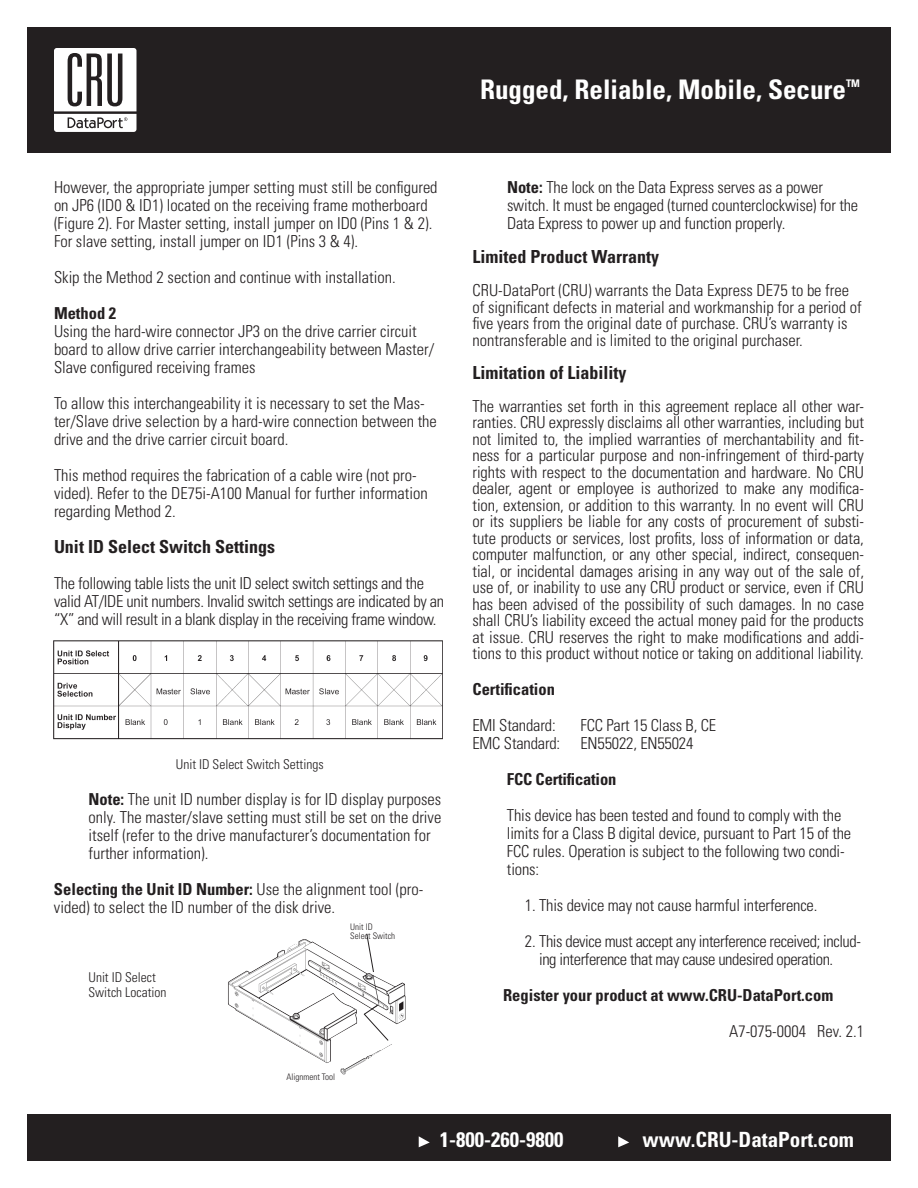
<style>
.page{position:relative;width:918px;height:1188px;background:#fff}
.page>*{position:absolute;margin:0;border:0;box-sizing:border-box;transform-origin:0 0}
.t1{font:700 condensed 27px "Univers";color:#fff}
.t2{font:700 condensed 21px "Univers";color:#fff}
.t3{font:700 condensed 18px "Univers";color:#231f20}
.t4{font:300 condensed 16.5px/18px "Univers";color:#231f20}
.t5{font:300 condensed 16.5px/18px "Univers";letter-spacing:-.02em;color:#231f20}
.t6{font:300 condensed 16.5px/18px "Univers";letter-spacing:-.025em;color:#231f20}
.t7{font:700 condensed 16.5px "Univers";color:#231f20}
.t8{font:300 condensed 13.5px/15px "Univers";color:#231f20}
.t9{font:700 condensed 10.5px "Univers";color:#fff}
.t10{font:300 condensed 9px/9px "Univers";color:#231f20}
.s1{font-weight:700}
</style>
<div class="page">
<div style="left:27px;top:27px;width:864px;height:126px;background:#231f20"></div>
<svg style="left:54px;top:48px;width:82px;height:84px"></svg>
<div style="left:27px;top:1115px;width:864px;height:46px;background:#231f20"></div>
<svg style="left:419px;top:1136px;width:11px;height:11px"></svg>
<svg style="left:618px;top:1136px;width:11px;height:11px"></svg>
<img style="left:53px;top:640px;width:390px;height:100px">
<img style="left:228px;top:939px;width:178px;height:135px">
<svg style="left:366px;top:933px;width:8px;height:40px"></svg>
<svg style="left:363px;top:1004px;width:26px;height:37px"></svg>
<h1 class="t1" style="left:480px;top:73px;width:368px">Rugged, Reliable, Mobile, Secure</h1>
<p class="t9" style="left:846px;top:77px;width:15px">TM</p>
<p class="t4" style="left:54px;top:178px;width:385px">However, the appropriate jumper setting must still be configured on JP6 (ID0 &amp; ID1) located on the receiving frame motherboard (Figure 2). For Master setting, install jumper on ID0 (Pins 1 &amp; 2).<br>For slave setting, install jumper on ID1 (Pins 3 &amp; 4).</p>
<p class="t4" style="left:54px;top:268px;width:343px">Skip the Method 2 section and continue with installation.</p>
<p class="t7" style="left:54px;top:303px;width:64px">Method 2</p>
<p class="t4" style="left:54px;top:322px;width:382px">Using the hard-wire connector JP3 on the drive carrier circuit board to allow drive carrier interchangeability between Master/<br>Slave configured receiving frames</p>
<p class="t4" style="left:54px;top:394px;width:384px">To allow this interchangeability it is necessary to set the Mas&shy;ter/Slave drive selection by a hard-wire connection between the drive and the drive carrier circuit board.</p>
<p class="t4" style="left:54px;top:466px;width:375px">This method requires the fabrication of a cable wire (not pro&shy;vided). Refer to the DE75i-A100 Manual for further information regarding Method 2.</p>
<p class="t3" style="left:54px;top:535px;width:223px">Unit ID Select Switch Settings</p>
<p class="t5" style="left:54px;top:574px;width:392px">The following table lists the unit ID select switch settings and the valid AT/IDE unit numbers. Invalid switch settings are indicated by an “X” and will result in a blank display in the receiving frame window.</p>
<p class="t8" style="left:176px;top:756px;width:149px">Unit ID Select Switch Settings</p>
<p class="t4" style="left:88px;top:790px;width:354px"><span class="s1">Note:</span> The unit ID number display is for ID display purposes only. The master/slave setting must still be set on the drive itself (refer to the drive manufacturer’s documentation for further information).</p>
<p class="t4" style="left:54px;top:880px;width:371px"><span class="s1">Selecting the Unit ID Number:</span> Use the alignment tool (pro&shy;vided) to select the ID number of the disk drive.</p>
<p class="t8" style="left:88px;top:969px;width:79px">Unit ID Select<br>Switch Location</p>
<p class="t10" style="left:350px;top:923px;width:46px">Unit ID<br>Select Switch</p>
<p class="t10" style="left:287px;top:1073px;width:50px">Alignment Tool</p>
<p class="t4" style="left:507px;top:178px;width:353px"><span class="s1">Note:</span> The lock on the Data Express serves as a power switch. It must be engaged (turned counterclockwise) for the<br>Data Express to power up and function properly.</p>
<p class="t3" style="left:472px;top:246px;width:188px">Limited Product Warranty</p>
<p class="t4" style="left:472px;top:282px;width:391px;line-height:16.5px">CRU-DataPort (CRU) warrants the Data Express DE75 to be free of significant defects in material and workmanship for a period of five years from the original date of purchase. CRU’s warranty is nontransferable and is limited to the original purchaser.</p>
<p class="t3" style="left:472px;top:361px;width:156px">Limitation of Liability</p>
<p class="t4" style="left:472px;top:398px;width:393px;line-height:16.5px;text-align:justify">The warranties set forth in this agreement replace all other war&shy;ranties. CRU expressly disclaims all other warranties, including but not limited to, the implied warranties of merchantability and fit&shy;ness for a particular purpose and non-infringement of third-party rights with respect to the documentation and hardware. No CRU dealer, agent or employee is authorized to make any modifica&shy;tion, extension, or addition to this warranty. In no event will CRU or its suppliers be liable for any costs of procurement of substi&shy;tute products or services, lost profits, loss of information or data, computer malfunction, or any other special, indirect, consequen&shy;tial, or incidental damages arising in any way out of the sale of, use of, or inability to use any CRU product or service, even if CRU has been advised of the possibility of such damages. In no case shall CRU’s liability exceed the actual money paid for the products at issue. CRU reserves the right to make modifications and addi&shy;tions to this product without notice or taking on additional liability.</p>
<p class="t7" style="left:472px;top:679px;width:84px">Certification</p>
<p class="t4" style="left:472px;top:716px;width:85px">EMI Standard:</p>
<p class="t4" style="left:472px;top:716px;width:245px;text-indent:108px">FCC Part 15 Class B, CE<br>EMC Standard: EN55022, EN55024</p>
<p class="t7" style="left:507px;top:769px;width:111px">FCC Certification</p>
<p class="t4" style="left:507px;top:806px;width:346px">This device has been tested and found to comply with the limits for a Class B digital device, pursuant to Part 15 of the FCC rules. Operation is subject to the following two condi&shy;tions:</p>
<p class="t4" style="left:525px;top:896px;width:294px">1. This device may not cause harmful interference.</p>
<p class="t6" style="left:539px;top:932px;width:323px;text-indent:-14px">2. This device must accept any interference received; includ&shy;ing interference that may cause undesired operation.</p>
<p class="t7" style="left:503px;top:985px;width:332px">Register your product at www.CRU-DataPort.com</p>
<p class="t4" style="left:729px;top:1022px;width:136px">A7-075-0004 Rev. 2.1</p>
<p class="t2" style="left:440px;top:1127px;width:125px">1-800-260-9800</p>
<p class="t2" style="left:642px;top:1127px;width:213px">www.CRU-DataPort.com</p>
</div>
